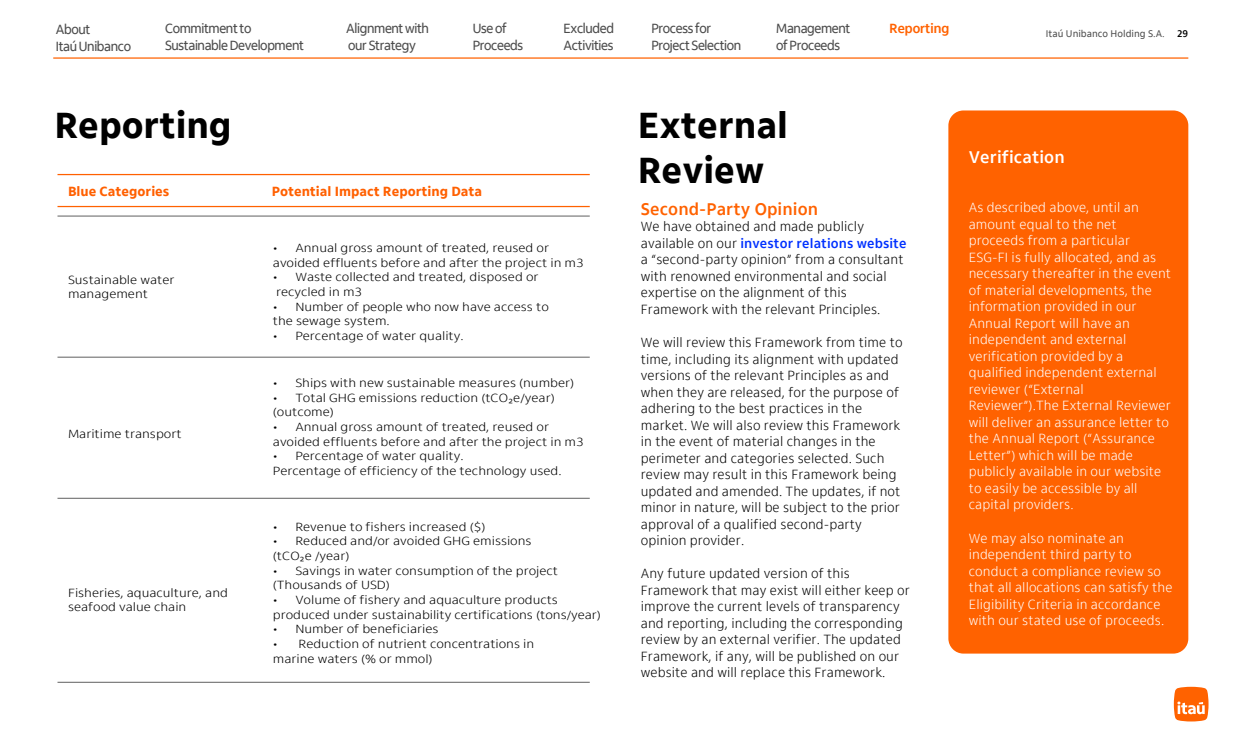
<style>
.page{position:relative;width:1241px;height:745px;background:#fff}
.page>*{position:absolute;margin:0;border:0;box-sizing:border-box;transform-origin:0 0}
.t1{font:800 37.5px/45px "Itau Text Pro";letter-spacing:-.005em;color:#000}
.t2{font:700 17.5px "Itau Text Pro";letter-spacing:.005em;color:#ff6200}
.t3{font:700 17.5px "Itau Text Pro";letter-spacing:.005em;color:#fff}
.t4{font:300 13.75px/16.5px "Itau Text Pro";letter-spacing:.005em;color:#000}
.t5{font:300 13.75px/16.5px "Itau Text Pro";letter-spacing:.005em;color:#fff}
.t6{font:13.75px/16.5px "Itau Display";letter-spacing:-.025em;color:#4c4c4c}
.t7{font:800 13.75px "Itau Text Pro";color:#ff6000}
.t8{font:700 13.75px "Itau Display Pro";color:#ff6200}
.t9{font:300 12.25px/14.6px "Itau Text Pro";letter-spacing:-.005em;color:#000;scale:1.13 1}
.t10{font:10px "Itau Text Pro";color:#4c4c4c}
.s1{font-weight:700;color:#000}
.s2{font-weight:700;color:#0131ff}
</style>
<div class="page">
<div style="left:948px;top:110px;width:240px;height:543px;background:#ff6200;border-radius:15px"></div>
<hr style="left:53px;top:57px;width:1135px;height:2px;background:#ff6200">
<hr style="left:57px;top:206px;width:532px;height:1px;background:#ff6200">
<hr style="left:57px;top:215px;width:532px;height:1px;background:#606060">
<hr style="left:57px;top:174px;width:532px;height:1px;background:#ff6000">
<hr style="left:57px;top:356px;width:532px;height:1px;background:#606060">
<hr style="left:57px;top:497px;width:532px;height:1px;background:#606060">
<hr style="left:57px;top:681px;width:532px;height:1px;background:#606060">
<svg style="left:1173px;top:686px;width:35px;height:35px"></svg>
<p class="t6" style="left:56px;top:21px;width:36px">About</p>
<p class="t6" style="left:56px;top:38px;width:77px">Itaú Unibanco</p>
<p class="t6" style="left:165px;top:20px;width:140px">Commitment to<br>Sustainable Development</p>
<p class="t6" style="left:346px;top:20px;width:84px">Alignment with our Strategy</p>
<p class="t6" style="left:472px;top:20px;width:52px">Use of<br>Proceeds</p>
<p class="t6" style="left:563px;top:20px;width:52px">Excluded<br>Activities</p>
<p class="t6" style="left:651px;top:20px;width:91px">Process for<br>Project Selection</p>
<p class="t6" style="left:776px;top:20px;width:76px">Management of Proceeds</p>
<p class="t8" style="left:889px;top:20px;width:61px">Reporting</p>
<p class="t10" style="left:1045px;top:28px;width:144px">Itaú Unibanco Holding S.A. <span class="s1">29</span></p>
<h1 class="t1" style="left:55px;top:103px;width:179px">Reporting</h1>
<h1 class="t1" style="left:637px;top:103px;width:151px">External<br>Review</h1>
<p class="t7" style="left:68px;top:184px;width:103px">Blue Categories</p>
<p class="t7" style="left:272px;top:184px;width:212px">Potential Impact Reporting Data</p>
<p class="t9" style="left:68px;top:272px;width:96px">Sustainable water management</p>
<p class="t9" style="left:68px;top:426px;width:102px">Maritime transport</p>
<p class="t9" style="left:68px;top:585px;width:143px">Fisheries, aquaculture, and seafood value chain</p>
<p class="t9" style="left:273px;top:241px;width:276px">• Annual gross amount of treated, reused or avoided effluents before and after the project in m3</p>
<p class="t9" style="left:273px;top:270px;width:237px">• Waste collected and treated, disposed or recycled in m3</p>
<p class="t9" style="left:273px;top:299px;width:246px">• Number of people who now have access to the sewage system.</p>
<p class="t9" style="left:273px;top:328px;width:170px">• Percentage of water quality.</p>
<p class="t9" style="left:273px;top:375px;width:268px">• Ships with new sustainable measures (number)</p>
<p class="t9" style="left:273px;top:390px;width:251px">• Total GHG emissions reduction (tCO₂e/year) (outcome)</p>
<p class="t9" style="left:273px;top:419px;width:276px">• Annual gross amount of treated, reused or avoided effluents before and after the project in m3</p>
<p class="t9" style="left:273px;top:448px;width:257px">• Percentage of water quality.<br>Percentage of efficiency of the technology used.</p>
<p class="t9" style="left:273px;top:519px;width:190px">• Revenue to fishers increased ($)</p>
<p class="t9" style="left:273px;top:533px;width:230px">• Reduced and/or avoided GHG emissions (tCO₂e /year)</p>
<p class="t9" style="left:273px;top:563px;width:254px">• Savings in water consumption of the project (Thousands of USD)</p>
<p class="t9" style="left:273px;top:592px;width:292px">• Volume of fishery and aquaculture products produced under sustainability certifications (tons/year)</p>
<p class="t9" style="left:273px;top:621px;width:148px">• Number of beneficiaries</p>
<p class="t9" style="left:273px;top:636px;width:233px">• Reduction of nutrient concentrations in marine waters (% or mmol)</p>
<p class="t2" style="left:640px;top:199px;width:179px">Second-Party Opinion</p>
<p class="t4" style="left:640px;top:218px;width:267px">We have obtained and made publicly available on our <span class="s2">investor relations website </span>a “second-party opinion” from a consultant with renowned environmental and social expertise on the alignment of this Framework with the relevant Principles.</p>
<p class="t4" style="left:640px;top:334px;width:263px">We will review this Framework from time to time, including its alignment with updated versions of the relevant Principles as and when they are released, for the purpose of adhering to the best practices in the market. We will also review this Framework in the event of material changes in the perimeter and categories selected. Such review may result in this Framework being updated and amended. The updates, if not minor in nature, will be subject to the prior approval of a qualified second-party opinion provider.</p>
<p class="t4" style="left:640px;top:565px;width:270px">Any future updated version of this Framework that may exist will either keep or improve the current levels of transparency and reporting, including the corresponding review by an external verifier. The updated Framework, if any, will be published on our website and will replace this Framework.</p>
<p class="t3" style="left:968px;top:147px;width:97px">Verification</p>
<p class="t5" style="left:968px;top:199px;width:204px">As described above, until an amount equal to the net proceeds from a particular<br>ESG-FI is fully allocated, and as necessary thereafter in the event of material developments, the information provided in our<br>Annual Report will have an independent and external verification provided by a qualified independent external reviewer (“External<br>Reviewer”).The External Reviewer will deliver an assurance letter to the Annual Report (“Assurance<br>Letter”) which will be made publicly available in our website to easily be accessible by all capital providers.</p>
<p class="t5" style="left:968px;top:529px;width:205px">We may also nominate an independent third party to conduct a compliance review so that all allocations can satisfy the<br>Eligibility Criteria in accordance with our stated use of proceeds.</p>
</div>
